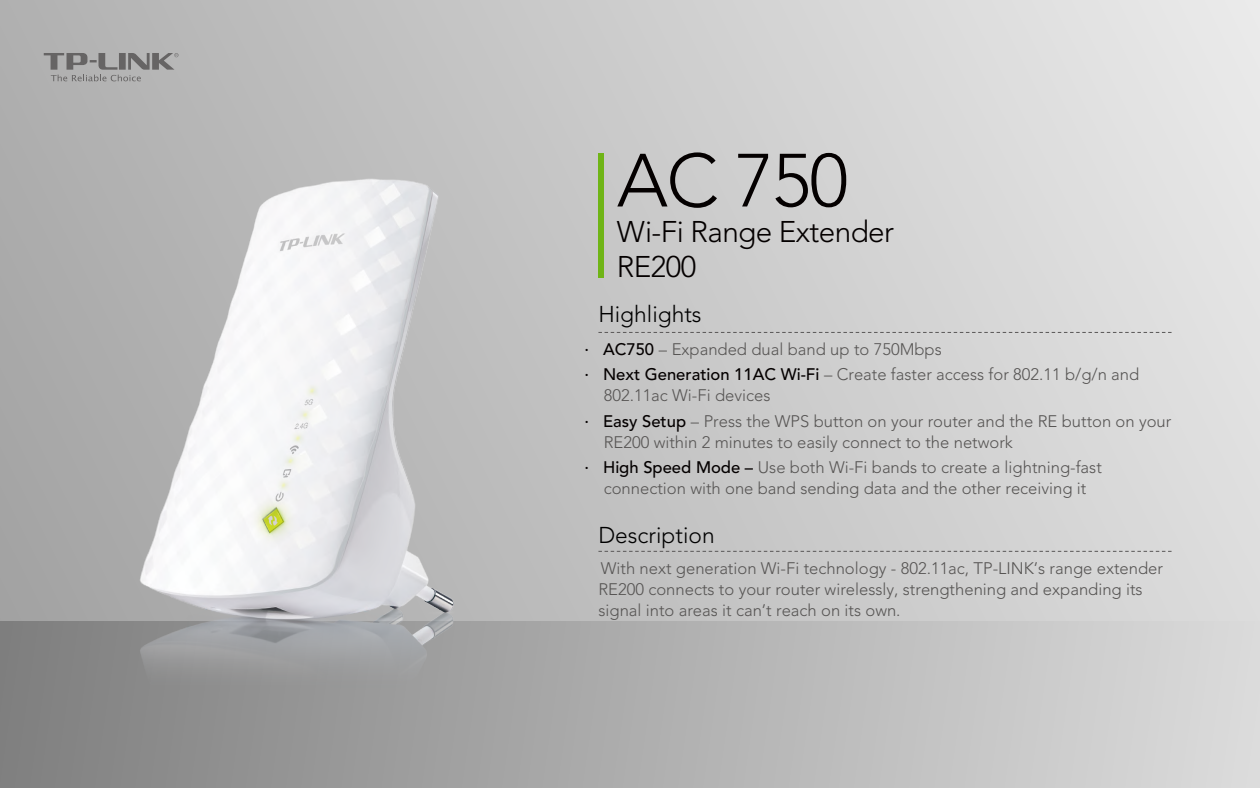
<style>
.page{position:relative;width:1260px;height:788px;background:#fff}
.page>*{position:absolute;margin:0;border:0;box-sizing:border-box;transform-origin:0 0}
.t1{font:300 74.38px "Avenir LT Std";color:#040000}
.t2{font:300 29.66px/35.6px "Avenir LT Std";letter-spacing:-.02em;color:#040000}
.t3{font:300 22.75px "Avenir LT Std";color:#000}
.t4{font:300 16.62px/25.4px "Avenir LT Std";color:#575554}
.s1{font-weight:500;color:#040000}
</style>
<div class="page">
<div style="left:0;top:463px;width:1260px;height:325px;background:linear-gradient(to right,#7f7f7f,#dbdbdb)"></div>
<div style="left:0;top:0;width:1260px;height:620px;background:linear-gradient(to right,#acacac,#e3e3e3)"></div>
<svg style="left:44px;top:53px;width:134px;height:28px;background:#9a9999"></svg>
<div style="left:598px;top:153px;width:5px;height:124px;background:#6fb416"></div>
<img style="left:127px;top:169px;width:329px;height:525px">
<svg style="left:598px;top:332px;width:575px;height:1px"></svg>
<svg style="left:598px;top:551px;width:575px;height:1px"></svg>
<h1 class="t1" style="left:617px;top:137px;width:233px">AC 750</h1>
<h2 class="t2" style="left:617px;top:214px;width:279px">Wi-Fi Range Extender<br>RE200</h2>
<h3 class="t3" style="left:598px;top:301px;width:105px">Highlights</h3>
<p class="t4" style="left:585px;top:337px;width:556px"><span class="s1">· AC750</span> – Expanded dual band up to 750Mbps<br><span class="s1">· Next Generation 11AC Wi-Fi</span> – Create faster access for 802.11 b/g/n and</p>
<p class="t4" style="left:585px;top:383px;width:588px;text-indent:19px">802.11ac Wi-Fi devices<br><span class="s1">· Easy Setup</span> – Press the WPS button on your router and the RE button on your</p>
<p class="t4" style="left:585px;top:429px;width:519px;text-indent:19px">RE200 within 2 minutes to easily connect to the network<br><span class="s1">· High Speed Mode –</span> Use both Wi-Fi bands to create a lightning-fast</p>
<p class="t4" style="left:604px;top:476px;width:484px">connection with one band sending data and the other receiving it</p>
<h3 class="t3" style="left:598px;top:521px;width:118px">Description</h3>
<p class="t4" style="left:598px;top:558px;width:566px;line-height:21px">With next generation Wi-Fi technology - 802.11ac, TP-LINK’s range extender<br>RE200 connects to your router wirelessly, strengthening and expanding its signal into areas it can’t reach on its own.</p>
</div>
